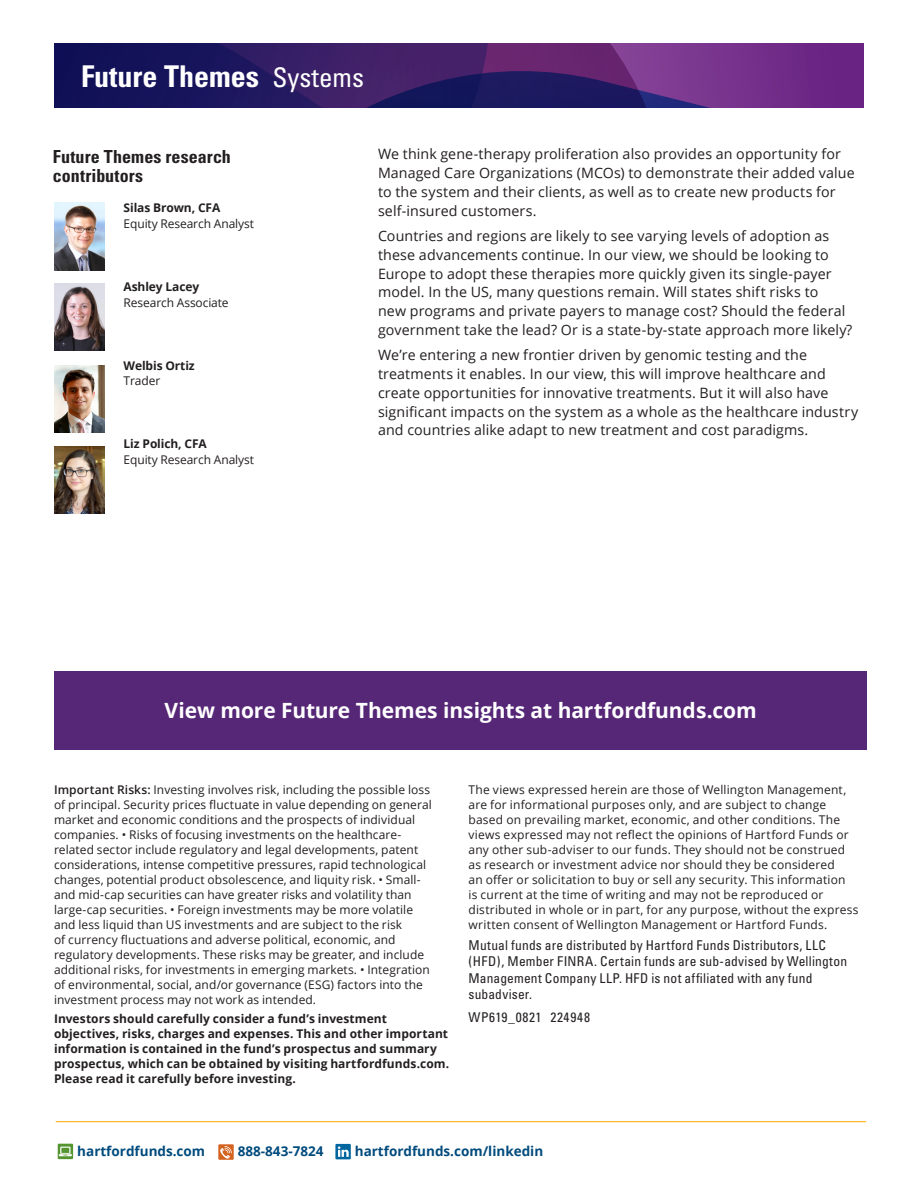
<style>
.page{position:relative;width:918px;height:1188px;background:#fff}
.page>*{position:absolute;margin:0;border:0;box-sizing:border-box;transform-origin:0 0}
.t1{font:700 condensed 30px "Univers";color:#fff}
.t2{font:700 21px "Open Sans";letter-spacing:-.005em;color:#fff}
.Header_1_Black_Pub_d{font:700 condensed 18px/19.5px "Univers";letter-spacing:.005em;color:#231f20}
.Body_copy{font:14.25px/18.8px "Open Sans";letter-spacing:.01em;color:#231f20}
.Body_copy-2{font:condensed 13.5px/16.5px "Univers";letter-spacing:.015em;color:#231f20}
.t3{font:700 13.5px "Open Sans";color:#004b7d}
.Body_copy-3{font:condensed 13.5px "Univers";letter-spacing:.05em;color:#231f20}
.Body_copy-4{font:12px/15px "Open Sans";letter-spacing:.005em;color:#231f20}
.Body_with_line_above{font:12px/15px "Open Sans";letter-spacing:.015em;color:#231f20}
.Body_copy-5{font:700 12px/15px "Open Sans";letter-spacing:.005em;color:#231f20}
.s1{font-weight:400;font-size:27px}
.s2{font-weight:600}
</style>
<div class="page">
<svg style="left:54px;top:43px;width:810px;height:65px;background:#40206d"></svg>
<img style="left:54px;top:203px;width:50px;height:67px">
<img style="left:54px;top:284px;width:50px;height:67px">
<img style="left:54px;top:365px;width:50px;height:68px">
<img style="left:54px;top:446px;width:50px;height:67px">
<hr style="left:56px;top:1121px;width:810px;height:1px;background:#ffa700">
<svg style="left:58px;top:1144px;width:15px;height:15px"></svg>
<svg style="left:59px;top:1147px;width:13px;height:9px"></svg>
<div style="left:218px;top:1144px;width:16px;height:16px;background:#d4631f"></div>
<svg style="left:219px;top:1146px;width:13px;height:14px"></svg>
<div style="left:335px;top:1144px;width:16px;height:15px;background:#0066a0"></div>
<svg style="left:338px;top:1146px;width:11px;height:11px"></svg>
<div style="left:55px;top:671px;width:812px;height:78px;background:#562777"></div>
<p class="t1" style="left:81px;top:58px;width:285px">Future Themes <span class="s1">Systems</span></p>
<p class="Header_1_Black_Pub_d" style="left:53px;top:147px;width:180px">Future Themes research contributors</p>
<p class="Body_copy-5" style="left:124px;top:200px;width:98px">Silas Brown, CFA</p>
<p class="Body_copy-4" style="left:124px;top:216px;width:132px">Equity Research Analyst</p>
<p class="Body_copy-5" style="left:124px;top:279px;width:77px">Ashley Lacey</p>
<p class="Body_copy-4" style="left:124px;top:294px;width:107px">Research Associate</p>
<p class="Body_copy-5" style="left:124px;top:357px;width:73px">Welbis Ortiz</p>
<p class="Body_copy-4" style="left:124px;top:373px;width:38px">Trader</p>
<p class="Body_copy-5" style="left:124px;top:436px;width:85px">Liz Polich, CFA</p>
<p class="Body_copy-4" style="left:124px;top:452px;width:132px">Equity Research Analyst</p>
<p class="Body_copy" style="left:378px;top:144px;width:478px">We think gene-therapy proliferation also provides an opportunity for Managed Care Organizations (MCOs) to demonstrate their added value to the system and their clients, as well as to create new products for self-insured customers.</p>
<p class="Body_copy" style="left:378px;top:226px;width:476px">Countries and regions are likely to see varying levels of adoption as these advancements continue. In our view, we should be looking to Europe to adopt these therapies more quickly given its single-payer model. In the US, many questions remain. Will states shift risks to<br>new programs and private payers to manage cost? Should the federal government take the lead? Or is a state-by-state approach more likely?</p>
<p class="Body_copy" style="left:378px;top:345px;width:482px">We’re entering a new frontier driven by genomic testing and the treatments it enables. In our view, this will improve healthcare and create opportunities for innovative treatments. But it will also have significant impacts on the system as a whole as the healthcare industry and countries alike adapt to new treatment and cost paradigms.</p>
<p class="t2" style="left:164px;top:696px;width:594px">View more Future Themes insights at hartfordfunds.com</p>
<p class="Body_copy-4" style="left:54px;top:782px;width:379px"><span class="s2">Important Risks:</span> Investing involves risk, including the possible loss of principal. Security prices fluctuate in value depending on general market and economic conditions and the prospects of individual companies. • Risks of focusing investments on the healthcare&shy;related sector include regulatory and legal developments, patent considerations, intense competitive pressures, rapid technological changes, potential product obsolescence, and liquity risk. • Small&shy;and mid-cap securities can have greater risks and volatility than large-cap securities. • Foreign investments may be more volatile and less liquid than US investments and are subject to the risk<br>of currency fluctuations and adverse political, economic, and regulatory developments. These risks may be greater, and include additional risks, for investments in emerging markets. • Integration of environmental, social, and/or governance (ESG) factors into the investment process may not work as intended.</p>
<p class="Body_copy-5" style="left:54px;top:1011px;width:397px">Investors should carefully consider a fund’s investment objectives, risks, charges and expenses. This and other important information is contained in the fund’s prospectus and summary prospectus, which can be obtained by visiting hartfordfunds.com.<br>Please read it carefully before investing.</p>
<p class="Body_with_line_above" style="left:469px;top:782px;width:391px">The views expressed herein are those of Wellington Management, are for informational purposes only, and are subject to change based on prevailing market, economic, and other conditions. The views expressed may not reflect the opinions of Hartford Funds or any other sub-adviser to our funds. They should not be construed as research or investment advice nor should they be considered<br>an offer or solicitation to buy or sell any security. This information<br>is current at the time of writing and may not be reproduced or distributed in whole or in part, for any purpose, without the express written consent of Wellington Management or Hartford Funds.</p>
<p class="Body_copy-2" style="left:469px;top:936px;width:380px">Mutual funds are distributed by Hartford Funds Distributors, LLC (HFD), Member FINRA. Certain funds are sub-advised by Wellington Management Company LLP. HFD is not affiliated with any fund subadviser.</p>
<p class="Body_copy-3" style="left:469px;top:1009px;width:123px">WP619_0821 224948</p>
<p class="t3" style="left:77px;top:1142px;width:129px">hartfordfunds.com</p>
<p class="t3" style="left:238px;top:1142px;width:87px">888-843-7824</p>
<p class="t3" style="left:355px;top:1142px;width:190px">hartfordfunds.com/linkedin</p>
</div>
